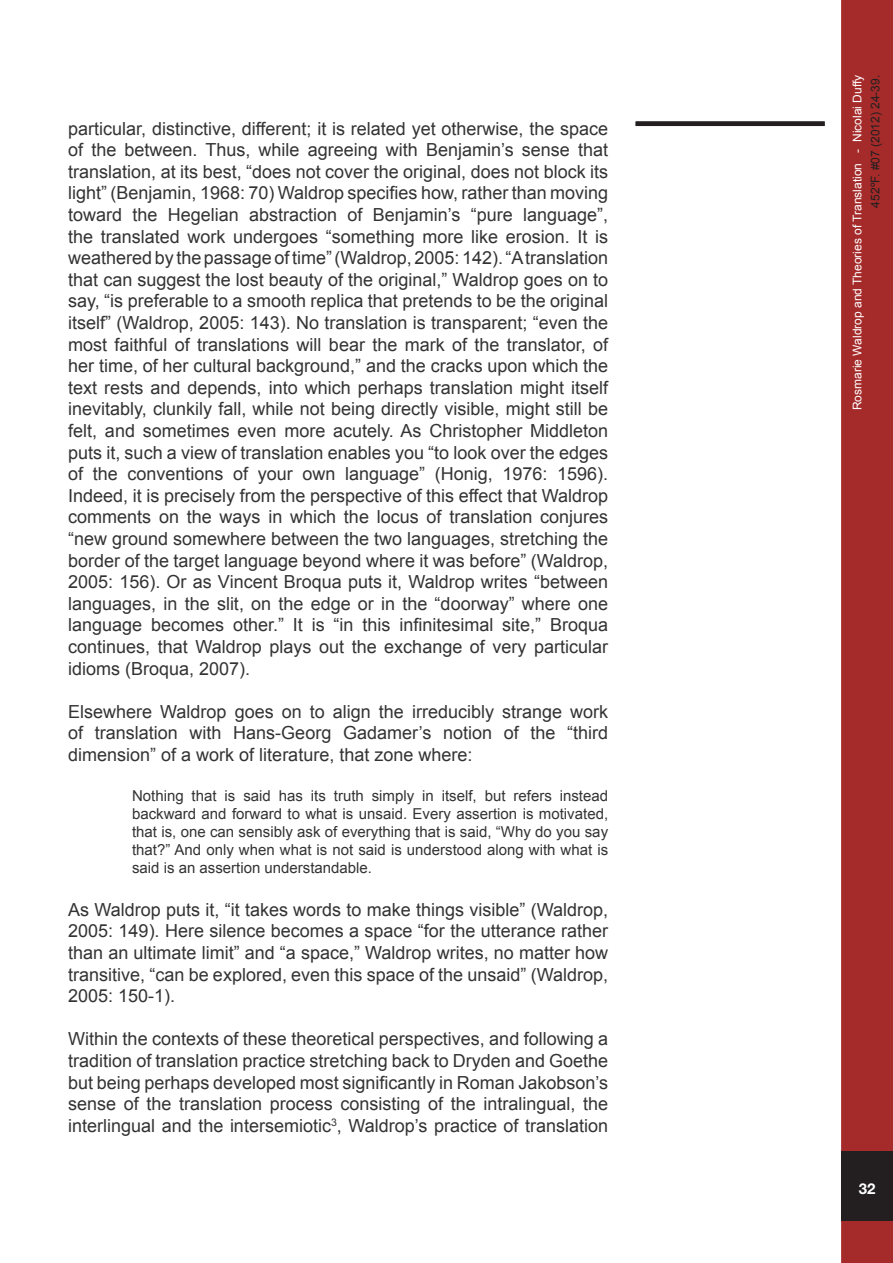
<style>
.page{position:relative;width:893px;height:1263px;background:#fff}
.page>*{position:absolute;margin:0;border:0;box-sizing:border-box;transform-origin:0 0}
.t1{font:18px/21.6px "Arial";color:#333;text-align:justify}
.t2{font:15px/18px "Arial";color:#333;text-align:justify}
.t3{font:700 15px "Helvetica Neue";color:#fff}
.t4{font:12px "Arial";color:#fff}
.t5{font:12px "Arial";color:#231f20}
</style>
<div class="page">
<div style="left:843px;top:2px;width:48px;height:1259px;background:#a52a2a"></div>
<div style="left:841px;top:0;width:52px;height:1263px;border:3px solid #a52a2a"></div>
<div style="left:841px;top:1151px;width:52px;height:70px;background:#231f20"></div>
<div style="left:636px;top:121px;width:189px;height:5px;background:#231f20"></div>
<p class="t1" style="left:68px;top:118px;width:541px">particular, distinctive, different; it is related yet otherwise, the space of the between. Thus, while agreeing with Benjamin’s sense that translation, at its best, “does not cover the original, does not block its light” (Benjamin, 1968: 70) Waldrop specifies how, rather than moving toward the Hegelian abstraction of Benjamin’s “pure language”, the translated work undergoes “something more like erosion. It is weathered by the passage of time” (Waldrop, 2005: 142). “A translation that can suggest the lost beauty of the original,” Waldrop goes on to say, “is preferable to a smooth replica that pretends to be the original itself” (Waldrop, 2005: 143). No translation is transparent; “even the most faithful of translations will bear the mark of the translator, of her time, of her cultural background,” and the cracks upon which the text rests and depends, into which perhaps translation might itself inevitably, clunkily fall, while not being directly visible, might still be felt, and sometimes even more acutely. As Christopher Middleton puts it, such a view of translation enables you “to look over the edges of the conventions of your own language” (Honig, 1976: 1596).<br>Indeed, it is precisely from the perspective of this effect that Waldrop comments on the ways in which the locus of translation conjures “new ground somewhere between the two languages, stretching the border of the target language beyond where it was before” (Waldrop, 2005: 156). Or as Vincent Broqua puts it, Waldrop writes “between languages, in the slit, on the edge or in the “doorway” where one language becomes other.” It is “in this infinitesimal site,” Broqua continues, that Waldrop plays out the exchange of very particular idioms (Broqua, 2007).</p>
<p class="t1" style="left:68px;top:701px;width:541px">Elsewhere Waldrop goes on to align the irreducibly strange work of translation with Hans-Georg Gadamer’s notion of the “third dimension” of a work of literature, that zone where:</p>
<p class="t2" style="left:132px;top:786px;width:478px">Nothing that is said has its truth simply in itself, but refers instead backward and forward to what is unsaid. Every assertion is motivated, that is, one can sensibly ask of everything that is said, “Why do you say that?” And only when what is not said is understood along with what is said is an assertion understandable.</p>
<p class="t1" style="left:68px;top:899px;width:541px">As Waldrop puts it, “it takes words to make things visible” (Waldrop, 2005: 149). Here silence becomes a space “for the utterance rather than an ultimate limit” and “a space,” Waldrop writes, no matter how transitive, “can be explored, even this space of the unsaid” (Waldrop, 2005: 150-1).</p>
<p class="t1" style="left:68px;top:1028px;width:541px">Within the contexts of these theoretical perspectives, and following a tradition of translation practice stretching back to Dryden and Goethe but being perhaps developed most significantly in Roman Jakobson’s sense of the translation process consisting of the intralingual, the interlingual and the intersemiotic<sup>3</sup>, Waldrop’s practice of translation</p>
<p class="t4" style="left:850px;top:410px;width:337px;rotate:-90deg">Rosmarie Waldrop and Theories of Translation - Nicolai Duffy</p>
<p class="t5" style="left:868px;top:207px;width:134px;rotate:-90deg">452ºF. #07 (2012) 24-39.</p>
<p class="t3" style="left:859px;top:1179px;width:18px">32</p>
</div>
